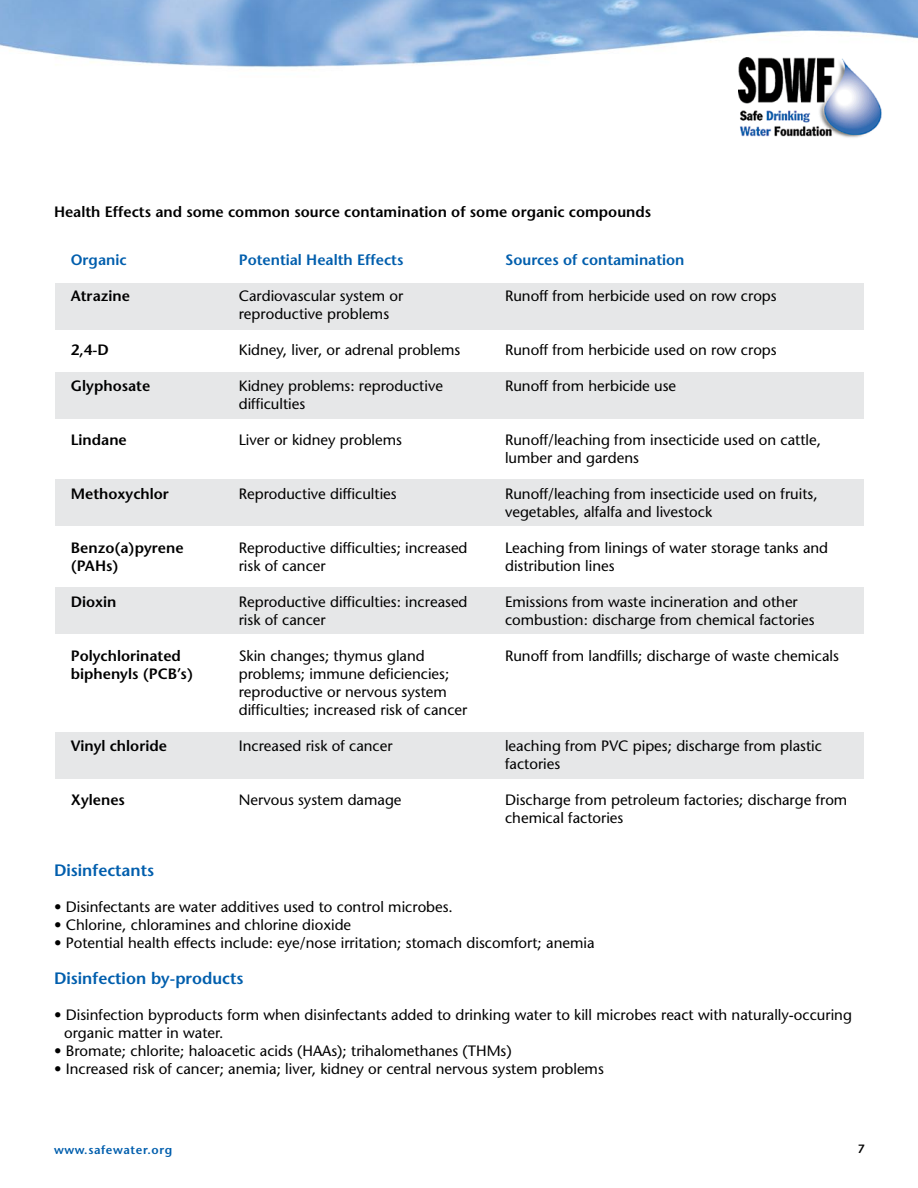
<style>
.page{position:relative;width:918px;height:1188px;background:#fff}
.page>*{position:absolute;margin:0;border:0;box-sizing:border-box;transform-origin:0 0}
.t1{font:600 16.5px "Stone Sans";color:#005ead}
.t2{font:15px/18px "Stone Sans";color:#000}
.t3{font:600 15px/18px "Stone Sans";color:#000}
.t4{font:600 15px "Stone Sans";color:#005ead}
.t5{font:600 12px "Stone Sans";letter-spacing:.05em;color:#005ead}
</style>
<div class="page">
<img style="left:0;top:0;width:918px;height:68px">
<img style="left:738px;top:58px;width:146px;height:80px">
<div style="left:56px;top:732px;width:808px;height:47px;background:#e6e7e8"></div>
<div style="left:56px;top:587px;width:808px;height:47px;background:#e6e7e8"></div>
<div style="left:56px;top:479px;width:808px;height:47px;background:#e6e7e8"></div>
<div style="left:56px;top:372px;width:808px;height:47px;background:#e6e7e8"></div>
<div style="left:56px;top:283px;width:808px;height:46px;background:#e6e7e8"></div>
<p class="t3" style="left:54px;top:203px;width:599px">Health Effects and some common source contamination of some organic compounds</p>
<p class="t4" style="left:71px;top:251px;width:57px">Organic</p>
<p class="t3" style="left:71px;top:287px;width:61px">Atrazine</p>
<p class="t4" style="left:239px;top:251px;width:166px">Potential Health Effects</p>
<p class="t2" style="left:239px;top:287px;width:166px">Cardiovascular system or reproductive problems</p>
<p class="t2" style="left:239px;top:341px;width:223px">Kidney, liver, or adrenal problems</p>
<p class="t2" style="left:239px;top:377px;width:206px">Kidney problems: reproductive difficulties</p>
<p class="t2" style="left:239px;top:431px;width:165px">Liver or kidney problems</p>
<p class="t2" style="left:239px;top:485px;width:159px">Reproductive difficulties</p>
<p class="t2" style="left:239px;top:539px;width:230px">Reproductive difficulties; increased risk of cancer</p>
<p class="t2" style="left:239px;top:593px;width:230px">Reproductive difficulties: increased risk of cancer</p>
<p class="t2" style="left:239px;top:647px;width:230px">Skin changes; thymus gland problems; immune deficiencies; reproductive or nervous system difficulties; increased risk of cancer</p>
<p class="t2" style="left:239px;top:737px;width:155px">Increased risk of cancer</p>
<p class="t4" style="left:505px;top:251px;width:181px">Sources of contamination</p>
<p class="t2" style="left:505px;top:287px;width:273px">Runoff from herbicide used on row crops</p>
<p class="t2" style="left:505px;top:341px;width:273px">Runoff from herbicide used on row crops</p>
<p class="t2" style="left:505px;top:377px;width:173px">Runoff from herbicide use</p>
<p class="t3" style="left:71px;top:341px;width:39px">2,4-D</p>
<p class="t3" style="left:71px;top:377px;width:81px">Glyphosate</p>
<p class="t3" style="left:71px;top:431px;width:57px">Lindane</p>
<p class="t2" style="left:505px;top:431px;width:318px">Runoff/leaching from insecticide used on cattle, lumber and gardens</p>
<p class="t2" style="left:505px;top:485px;width:314px">Runoff/leaching from insecticide used on fruits, vegetables, alfalfa and livestock</p>
<p class="t2" style="left:505px;top:539px;width:325px">Leaching from linings of water storage tanks and distribution lines</p>
<p class="t2" style="left:505px;top:593px;width:311px">Emissions from waste incineration and other combustion: discharge from chemical factories</p>
<p class="t2" style="left:505px;top:647px;width:335px">Runoff from landfills; discharge of waste chemicals</p>
<p class="t3" style="left:71px;top:485px;width:100px">Methoxychlor</p>
<p class="t3" style="left:71px;top:539px;width:114px">Benzo(a)pyrene (PAHs)</p>
<p class="t3" style="left:71px;top:593px;width:47px">Dioxin</p>
<p class="t3" style="left:71px;top:647px;width:124px">Polychlorinated biphenyls (PCB’s)</p>
<p class="t3" style="left:71px;top:737px;width:98px">Vinyl chloride</p>
<p class="t3" style="left:71px;top:791px;width:56px">Xylenes</p>
<p class="t2" style="left:505px;top:737px;width:318px">leaching from PVC pipes; discharge from plastic factories</p>
<p class="t2" style="left:505px;top:791px;width:344px">Discharge from petroleum factories; discharge from chemical factories</p>
<p class="t2" style="left:239px;top:791px;width:164px">Nervous system damage</p>
<p class="t1" style="left:54px;top:860px;width:102px">Disinfectants</p>
<p class="t2" style="left:54px;top:898px;width:400px">• Disinfectants are water additives used to control microbes.</p>
<p class="t2" style="left:54px;top:916px;width:299px">• Chlorine, chloramines and chlorine dioxide</p>
<p class="t2" style="left:54px;top:934px;width:542px">• Potential health effects include: eye/nose irritation; stomach discomfort; anemia</p>
<p class="t1" style="left:54px;top:968px;width:191px">Disinfection by-products</p>
<p class="t2" style="left:64px;top:1006px;width:789px;text-indent:-10px">• Disinfection byproducts form when disinfectants added to drinking water to kill microbes react with naturally-occuring organic matter in water.</p>
<p class="t2" style="left:54px;top:1042px;width:459px">• Bromate; chlorite; haloacetic acids (HAAs); trihalomethanes (THMs)</p>
<p class="t2" style="left:54px;top:1060px;width:551px">• Increased risk of cancer; anemia; liver, kidney or central nervous system problems</p>
<p class="t5" style="left:54px;top:1142px;width:120px">www.safewater.org</p>
</div>
